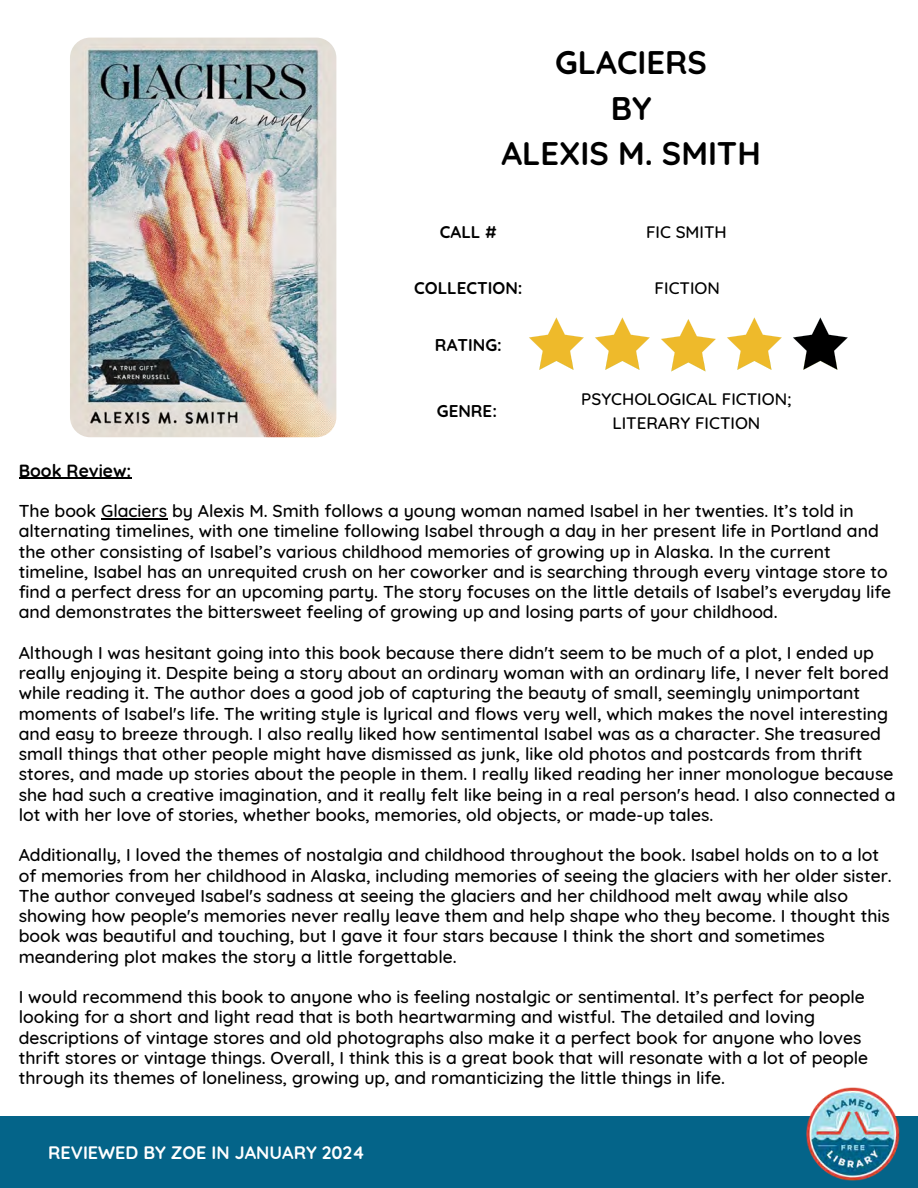
<style>
.page{position:relative;width:918px;height:1188px;background:#fff}
.page>*{position:absolute;margin:0;border:0;box-sizing:border-box;transform-origin:0 0}
.t1{font:700 32.55px/45.6px "Quicksand";color:#000;text-align:center}
.t2{font:700 18px "Quicksand";color:#fff}
.t3{font:500 17.55px/20.2px "Quicksand";color:#000}
.t4{font:700 17.55px "Quicksand";color:#000}
.t5{font:500 16.95px/23.4px "Quicksand";color:#000;text-align:center}
.t6{font:700 16.95px "Quicksand";color:#000}
</style>
<div class="page">
<div style="left:0;top:1117px;width:918px;height:71px;background:#046489"></div>
<img style="left:806px;top:1087px;width:94px;height:94px">
<img style="left:70px;top:38px;width:266px;height:399px;border-radius:20px">
<img style="left:529px;top:317px;width:55px;height:53px">
<img style="left:595px;top:317px;width:55px;height:53px">
<img style="left:661px;top:319px;width:55px;height:52px">
<img style="left:727px;top:317px;width:55px;height:53px">
<img style="left:793px;top:317px;width:55px;height:53px">
<hr style="left:19px;top:478px;width:112px;height:1px;background:#000">
<hr style="left:101px;top:518px;width:66px;height:1px;background:#000">
<p class="t1" style="left:501px;top:39px;width:261px">GLACIERS<br>BY<br>ALEXIS M. SMITH</p>
<h2 class="t6" style="left:440px;top:221px;width:59px">CALL #</h2>
<h2 class="t5" style="left:646px;top:220px;width:82px">FIC SMITH</h2>
<h2 class="t6" style="left:414px;top:277px;width:110px">COLLECTION:</h2>
<h2 class="t5" style="left:655px;top:276px;width:67px">FICTION</h2>
<h2 class="t6" style="left:435px;top:334px;width:68px">RATING:</h2>
<h2 class="t6" style="left:437px;top:400px;width:62px">GENRE:</h2>
<h2 class="t5" style="left:581px;top:387px;width:212px">PSYCHOLOGICAL FICTION;<br>LITERARY FICTION</h2>
<p class="t4" style="left:19px;top:459px;width:114px">Book Review:</p>
<p class="t3" style="left:19px;top:500px;width:874px">The book Glaciers by Alexis M. Smith follows a young woman named Isabel in her twenties. It’s told in alternating timelines, with one timeline following Isabel through a day in her present life in Portland and the other consisting of Isabel’s various childhood memories of growing up in Alaska. In the current timeline, Isabel has an unrequited crush on her coworker and is searching through every vintage store to find a perfect dress for an upcoming party. The story focuses on the little details of Isabel’s everyday life and demonstrates the bittersweet feeling of growing up and losing parts of your childhood.</p>
<p class="t3" style="left:19px;top:642px;width:878px">Although I was hesitant going into this book because there didn't seem to be much of a plot, I ended up really enjoying it. Despite being a story about an ordinary woman with an ordinary life, I never felt bored while reading it. The author does a good job of capturing the beauty of small, seemingly unimportant moments of Isabel's life. The writing style is lyrical and flows very well, which makes the novel interesting and easy to breeze through. I also really liked how sentimental Isabel was as a character. She treasured small things that other people might have dismissed as junk, like old photos and postcards from thrift stores, and made up stories about the people in them. I really liked reading her inner monologue because she had such a creative imagination, and it really felt like being in a real person's head. I also connected a lot with her love of stories, whether books, memories, old objects, or made-up tales.</p>
<p class="t3" style="left:19px;top:845px;width:875px">Additionally, I loved the themes of nostalgia and childhood throughout the book. Isabel holds on to a lot of memories from her childhood in Alaska, including memories of seeing the glaciers with her older sister.<br>The author conveyed Isabel's sadness at seeing the glaciers and her childhood melt away while also showing how people's memories never really leave them and help shape who they become. I thought this book was beautiful and touching, but I gave it four stars because I think the short and sometimes meandering plot makes the story a little forgettable.</p>
<p class="t3" style="left:19px;top:986px;width:851px">I would recommend this book to anyone who is feeling nostalgic or sentimental. It’s perfect for people looking for a short and light read that is both heartwarming and wistful. The detailed and loving descriptions of vintage stores and old photographs also make it a perfect book for anyone who loves thrift stores or vintage things. Overall, I think this is a great book that will resonate with a lot of people through its themes of loneliness, growing up, and romanticizing the little things in life.</p>
<h2 class="t2" style="left:48px;top:1141px;width:318px">REVIEWED BY ZOE IN JANUARY 2024</h2>
</div>
